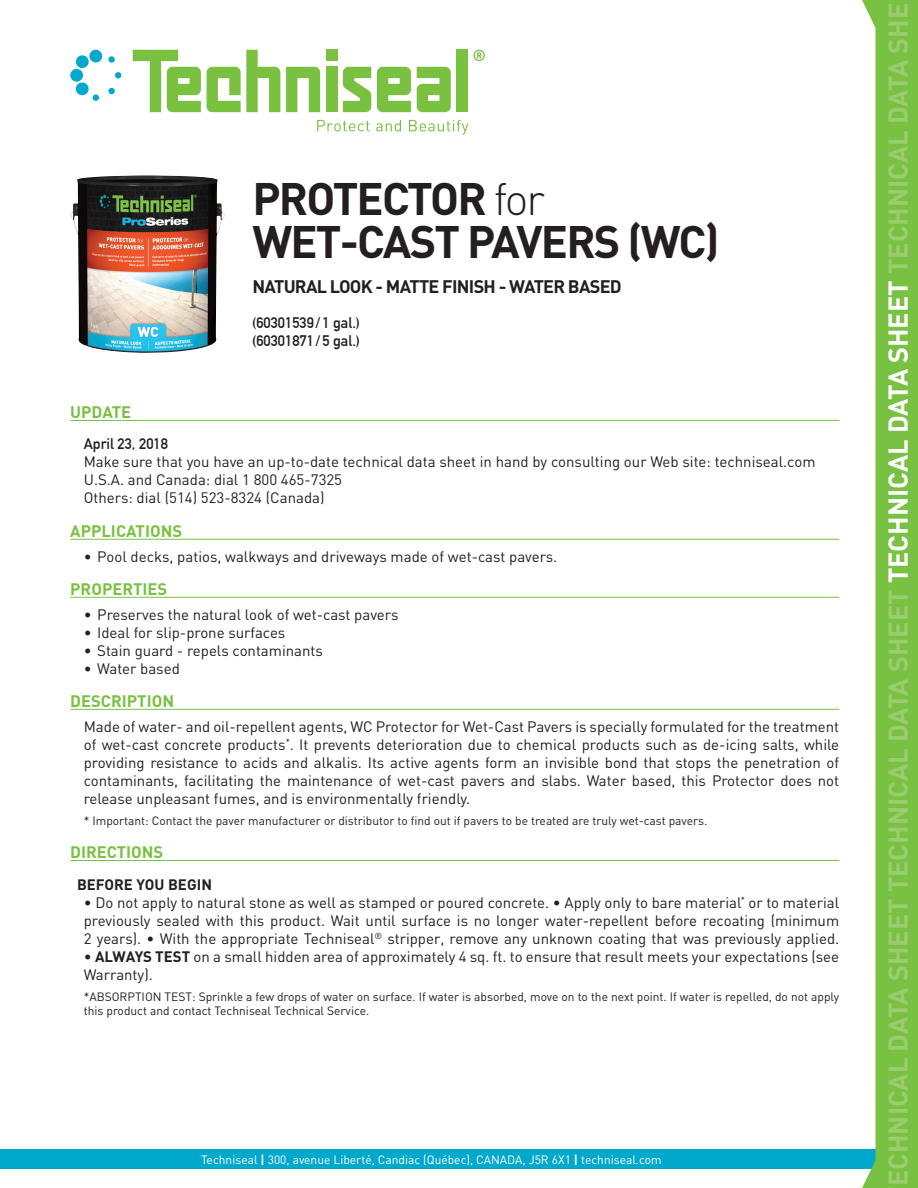
<style>
.page{position:relative;width:918px;height:1188px;background:#fff}
.page>*{position:absolute;margin:0;border:0;box-sizing:border-box;transform-origin:0 0}
.Titre_de_produit{font:700 45px/43.5px "DIN";letter-spacing:-.04em;color:#231f20}
.t1{font:700 27px "DIN";color:#9acd6e}
.Titre_de_produit-2{font:700 18px "DIN";letter-spacing:-.04em;color:#231f20}
.Titre_vert{font:700 16.5px "DIN";color:#79c142}
.Corps_de_texte{font:15px/18px "DIN";color:#231f20}
.t2{font:700 15px/18px "DIN Alternate";color:#231f20}
.Sous-titre{font:700 15px "DIN";color:#231f20}
.Note{font:12px/14.4px "DIN";color:#231f20}
.t3{font:12px "DIN";color:#fff}
.s1{font-weight:300}
.s2{font-family:"DIN Alternate";font-weight:700}
.s3{font-weight:700}
.s4{color:#fff}
</style>
<div class="page">
<hr style="left:70px;top:420px;width:769px;height:1px;background:#79c142">
<hr style="left:70px;top:539px;width:769px;height:1px;background:#79c142">
<hr style="left:70px;top:597px;width:769px;height:1px;background:#79c142">
<hr style="left:70px;top:709px;width:769px;height:1px;background:#79c142">
<hr style="left:70px;top:860px;width:769px;height:1px;background:#79c142">
<div style="left:0;top:1149px;width:876px;height:20px;background:#00a9cc"></div>
<svg style="left:862px;top:0;width:56px;height:1188px;fill:#79c142"></svg>
<img style="left:70px;top:175px;width:155px;height:178px">
<svg style="left:377px;top:67px;width:34px;height:45px;background:#8cc95c"></svg>
<div style="left:456px;top:50px;width:12px;height:62px;background:#7ac142"></div>
<svg style="left:207px;top:50px;width:73px;height:62px"></svg>
<svg style="left:286px;top:67px;width:34px;height:45px"></svg>
<svg style="left:133px;top:50px;width:68px;height:62px"></svg>
<svg style="left:417px;top:67px;width:34px;height:45px;background:#8dca5d"></svg>
<svg style="left:343px;top:67px;width:28px;height:45px"></svg>
<div style="left:326px;top:50px;width:11px;height:11px;background:#7ac142"></div>
<div style="left:326px;top:67px;width:11px;height:45px;background:#7ac142"></div>
<div style="left:89px;top:50px;width:13px;height:13px;background:#00a9cd;border-radius:50%"></div>
<div style="left:93px;top:94px;width:6px;height:7px;background:#00a9cd;border-radius:50%"></div>
<svg style="left:75px;top:55px;width:14px;height:14px"></svg>
<svg style="left:108px;top:88px;width:7px;height:7px"></svg>
<div style="left:70px;top:69px;width:13px;height:13px;background:#00a9cd;border-radius:50%"></div>
<svg style="left:115px;top:72px;width:6px;height:6px"></svg>
<svg style="left:75px;top:82px;width:14px;height:14px"></svg>
<svg style="left:108px;top:56px;width:7px;height:7px"></svg>
<svg style="left:473px;top:50px;width:12px;height:11px"></svg>
<svg style="left:317px;top:120px;width:53px;height:11px"></svg>
<svg style="left:376px;top:120px;width:25px;height:11px"></svg>
<svg style="left:409px;top:120px;width:60px;height:15px"></svg>
<p class="Titre_de_produit" style="left:252px;top:175px;width:469px">PROTECTOR <span class="s1">for<br></span>WET-CAST PAVERS (WC)</p>
<p class="Titre_de_produit-2" style="left:252px;top:275px;width:371px">NATURAL LOOK - MATTE FINISH - WATER BASED</p>
<p class="t2" style="left:252px;top:313px;width:109px">(60301539 / 1 gal.) (60301871 / 5 gal.)</p>
<p class="Titre_vert" style="left:70px;top:401px;width:63px">UPDATE</p>
<p class="Corps_de_texte" style="left:84px;top:435px;width:733px"><span class="s2">April 23, 2018<br></span>Make sure that you have an up-to-date technical data sheet in hand by consulting our Web site: techniseal.com U.S.A. and Canada: dial 1 800 465-7325<br>Others: dial (514) 523-8324 (Canada)</p>
<p class="Titre_vert" style="left:70px;top:520px;width:113px">APPLICATIONS</p>
<p class="Corps_de_texte" style="left:84px;top:547px;width:475px">• Pool decks, patios, walkways and driveways made of wet-cast pavers.</p>
<p class="Titre_vert" style="left:70px;top:578px;width:99px">PROPERTIES</p>
<p class="Corps_de_texte" style="left:84px;top:605px;width:316px">• Preserves the natural look of wet-cast pavers</p>
<p class="Corps_de_texte" style="left:84px;top:623px;width:203px">• Ideal for slip-prone surfaces</p>
<p class="Corps_de_texte" style="left:84px;top:641px;width:241px">• Stain guard - repels contaminants</p>
<p class="Corps_de_texte" style="left:84px;top:659px;width:98px">• Water based</p>
<p class="Titre_vert" style="left:70px;top:690px;width:105px">DESCRIPTION</p>
<p class="Corps_de_texte" style="left:84px;top:717px;width:757px;text-align:justify">Made of water- and oil-repellent agents, WC Protector for Wet-Cast Pavers is specially formulated for the treatment of wet-cast concrete products<sup>*</sup>. It prevents deterioration due to chemical products such as de-icing salts, while providing resistance to acids and alkalis. Its active agents form an invisible bond that stops the penetration of contaminants, facilitating the maintenance of wet-cast pavers and slabs. Water based, this Protector does not release unpleasant fumes, and is environmentally friendly.</p>
<p class="Note" style="left:84px;top:813px;width:625px">* Important: Contact the paver manufacturer or distributor to find out if pavers to be treated are truly wet-cast pavers.</p>
<p class="Titre_vert" style="left:70px;top:841px;width:95px">DIRECTIONS</p>
<p class="Sous-titre" style="left:77px;top:874px;width:137px">BEFORE YOU BEGIN</p>
<p class="Corps_de_texte" style="left:84px;top:893px;width:757px;text-align:justify">• Do not apply to natural stone as well as stamped or poured concrete. • Apply only to bare material<sup>*</sup> or to material previously sealed with this product. Wait until surface is no longer water-repellent before recoating (minimum 2 years). • With the appropriate Techniseal<sup>®</sup> stripper, remove any unknown coating that was previously applied.</p>
<p class="Corps_de_texte" style="left:84px;top:947px;width:757px">• <span class="s3">ALWAYS TEST</span> on a small hidden area of approximately 4 sq. ft. to ensure that result meets your expectations (see<br>Warranty).</p>
<p class="Note" style="left:84px;top:989px;width:757px">*ABSORPTION TEST: Sprinkle a few drops of water on surface. If water is absorbed, move on to the next point. If water is repelled, do not apply this product and contact Techniseal Technical Service.</p>
<p class="t3" style="left:201px;top:1152px;width:462px">Techniseal <span class="s3">|</span> 300, avenue Liberté, Candiac (Québec), CANADA, J5R 6X1 <span class="s3">|</span> techniseal.com</p>
<p class="t1" style="left:881px;top:1186px;width:1185px;rotate:-90deg">ECHNICAL DATA SHEET TECHNICAL DATA SHEET <span class="s4">TECHNICAL DATA SHEET</span> TECHNICAL DATA SHE</p>
</div>
